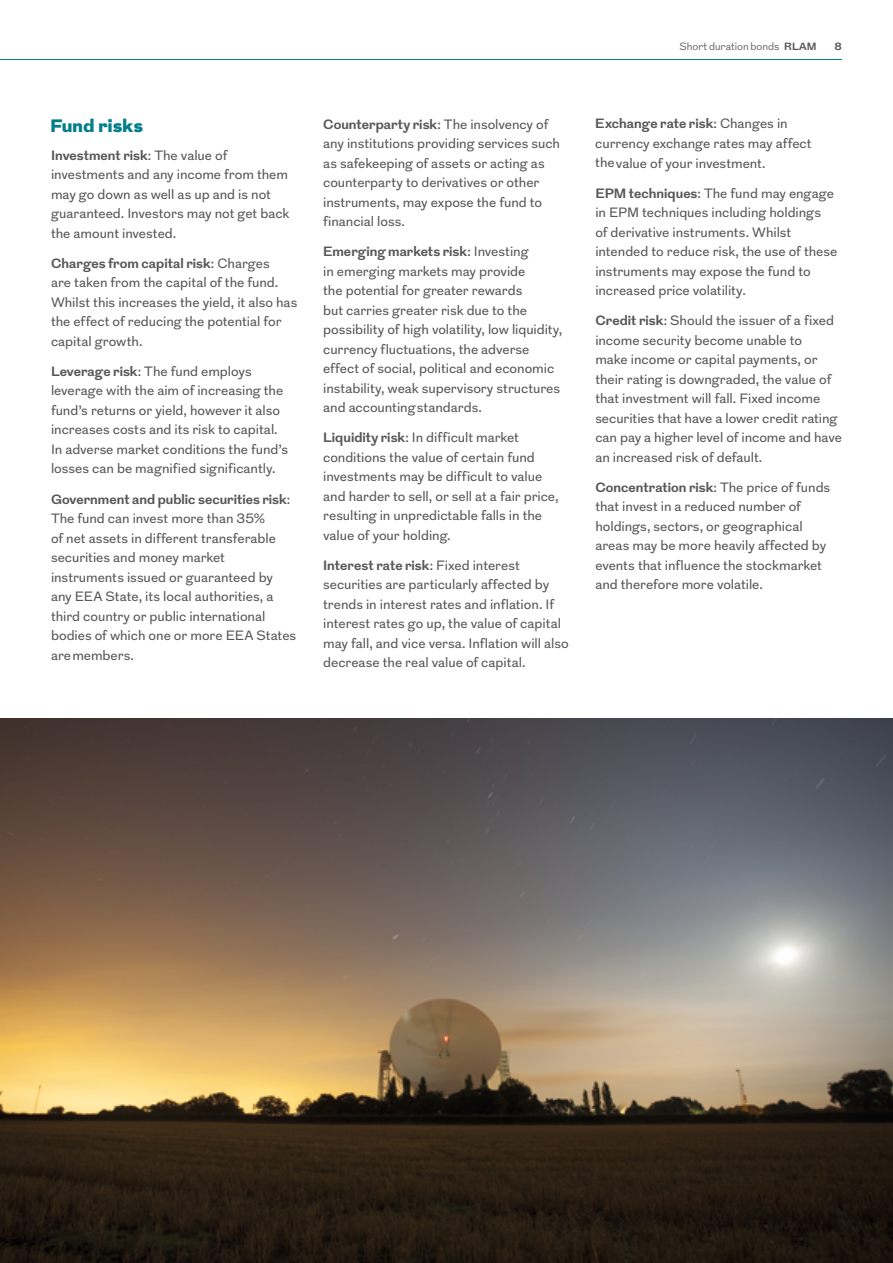
<style>
.page{position:relative;width:893px;height:1263px;background:#fff}
.page>*{position:absolute;margin:0;border:0;box-sizing:border-box;transform-origin:0 0}
.t1{font:900 18px "Grot";letter-spacing:.015em;color:#007e8a}
.t2{font:13.5px/19.5px "Grot 10";color:#575756}
.t3{font:700 13.5px "Grot";color:#575756}
.t4{font:300 10.5px "Grot";color:#575756}
.t5{font:700 10.5px "Grot";color:#575756}
.s1{font-family:"Grot 10";font-weight:400}
.s2{font-family:"Grot";font-weight:700}
.s3{font-weight:700}
</style>
<div class="page">
<img style="left:0;top:719px;width:893px;height:544px">
<hr style="left:0;top:59px;width:842px;height:1px;background:#007e8a">
<h1 class="t1" style="left:51px;top:113px;width:93px">Fund risks</h1>
<p class="t3" style="left:51px;top:146px;width:178px">Investment risk<span class="s1">: The value of</span></p>
<p class="t2" style="left:51px;top:165px;width:240px">investments and any income from them may go down as well as up and is not guaranteed. Investors may not get back the amount invested.</p>
<p class="t3" style="left:51px;top:254px;width:220px">Charges from capital risk<span class="s1">: Charges</span></p>
<p class="t2" style="left:51px;top:273px;width:248px">are taken from the capital of the fund.<br>Whilst this increases the yield, it also has the effect of reducing the potential for capital growth.</p>
<p class="t2" style="left:51px;top:361px;width:239px"><span class="s2">Leverage risk</span>: The fund employs leverage with the aim of increasing the fund’s returns or yield, however it also increases costs and its risk to capital.<br>In adverse market conditions the fund’s losses can be magnified significantly.</p>
<p class="t3" style="left:51px;top:489px;width:241px">Government and public securities risk<span class="s1">:</span></p>
<p class="t2" style="left:51px;top:509px;width:247px">The fund can invest more than 35%<br>of net assets in different transferable securities and money market instruments issued or guaranteed by any EEA State, its local authorities, a third country or public international bodies of which one or more EEA States aremembers.</p>
<p class="t3" style="left:323px;top:114px;width:227px">Counterparty risk<span class="s1">: The insolvency of</span></p>
<p class="t2" style="left:323px;top:134px;width:238px">any institutions providing services such as safekeeping of assets or acting as counterparty to derivatives or other instruments, may expose the fund to financial loss.</p>
<p class="t3" style="left:323px;top:242px;width:207px">Emerging markets risk<span class="s1">: Investing</span></p>
<p class="t2" style="left:323px;top:261px;width:241px">in emerging markets may provide<br>the potential for greater rewards<br>but carries greater risk due to the possibility of high volatility, low liquidity, currency fluctuations, the adverse effect of social, political and economic instability, weak supervisory structures and accountingstandards.</p>
<p class="t2" style="left:323px;top:428px;width:237px"><span class="s2">Liquidity risk</span>: In difficult market conditions the value of certain fund investments may be difficult to value and harder to sell, or sell at a fair price, resulting in unpredictable falls in the value of your holding.</p>
<p class="t3" style="left:323px;top:556px;width:198px">Interest rate risk<span class="s1">: Fixed interest</span></p>
<p class="t2" style="left:323px;top:575px;width:247px">securities are particularly affected by trends in interest rates and inflation. If interest rates go up, the value of capital may fall, and vice versa. Inflation will also decrease the real value of capital.</p>
<p class="t4" style="left:679px;top:40px;width:138px">Short duration bonds <span class="s3">RLAM</span></p>
<p class="t5" style="left:834px;top:39px;width:9px">8</p>
<p class="t3" style="left:595px;top:114px;width:194px">Exchange rate risk<span class="s1">: Changes in</span></p>
<p class="t2" style="left:595px;top:134px;width:218px">currency exchange rates may affect thevalue of your investment.</p>
<p class="t2" style="left:595px;top:183px;width:244px"><span class="s2">EPM techniques</span>: The fund may engage in EPM techniques including holdings<br>of derivative instruments. Whilst intended to reduce risk, the use of these instruments may expose the fund to increased price volatility.</p>
<p class="t2" style="left:595px;top:311px;width:248px"><span class="s2">Credit risk</span>: Should the issuer of a fixed income security become unable to<br>make income or capital payments, or their rating is downgraded, the value of that investment will fall. Fixed income securities that have a lower credit rating can pay a higher level of income and have an increased risk of default.</p>
<p class="t3" style="left:595px;top:478px;width:236px">Concentration risk<span class="s1">: The price of funds</span></p>
<p class="t2" style="left:595px;top:497px;width:232px">that invest in a reduced number of holdings, sectors, or geographical areas may be more heavily affected by events that influence the stockmarket and therefore more volatile.</p>
</div>
